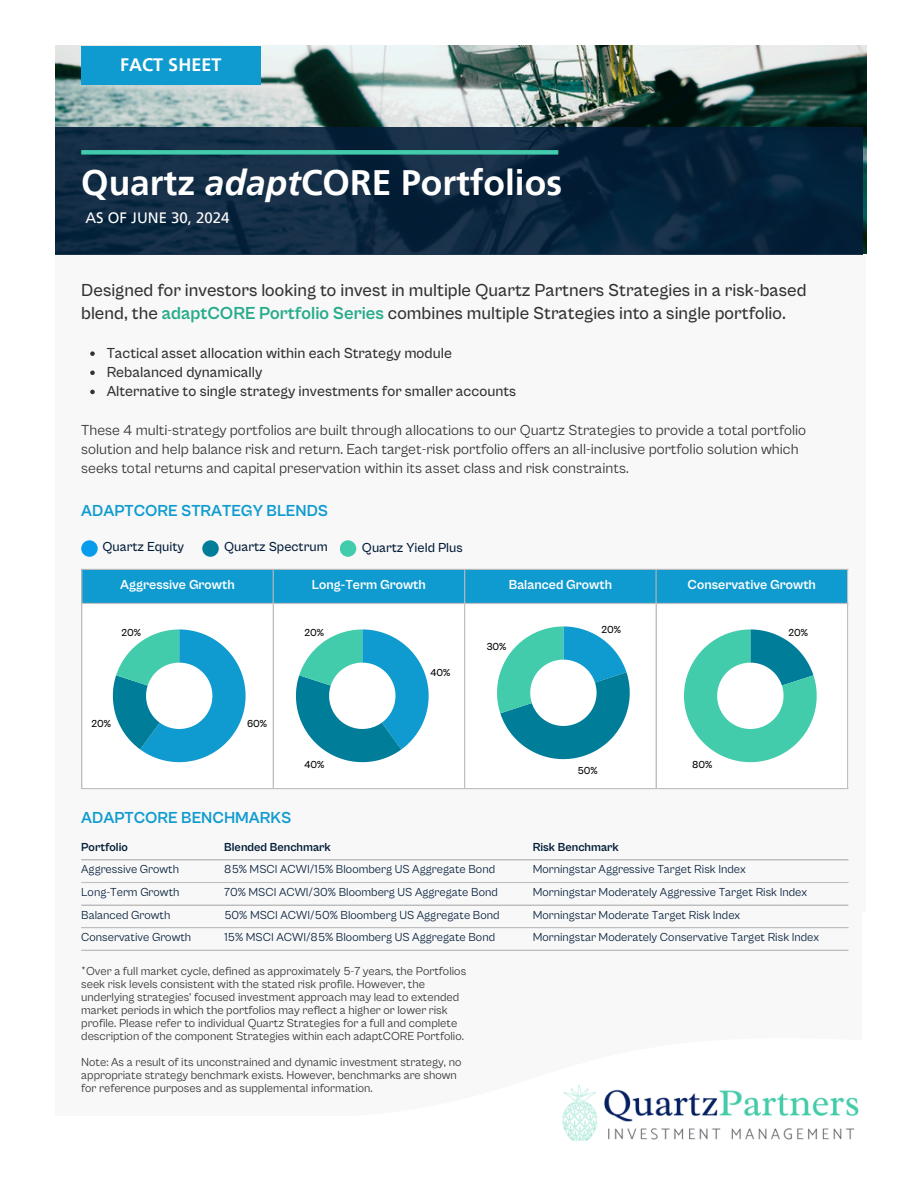
<style>
.page{position:relative;width:918px;height:1188px;background:#fff}
.page>*{position:absolute;margin:0;border:0;box-sizing:border-box;transform-origin:0 0}
.t1{font:700 35.25px "Frutiger LT Pro";color:#fff}
.t2{font:500 18px/22.5px "Cabinet Grotesk";color:#323232}
.t3{font:700 18px "Frutiger LT Pro";color:#fff}
.t4{font:700 16.5px "Cabinet Grotesk";color:#0f9bcf}
.t5{font:15px/19.2px "Cabinet Grotesk";color:#323232}
.t6{font:500 15px/19.2px "Cabinet Grotesk";color:#323232}
.t7{font:15px "Frutiger LT Pro";color:#fff}
.t8{font:700 13.5px "Cabinet Grotesk";color:#fff}
.t9{font:500 13.5px "Cabinet Grotesk";color:#031d39}
.t10{font:12px/13px "Cabinet Grotesk";color:#323232}
.t11{font:12px "Cabinet Grotesk";color:#031d39}
.t12{font:700 12px "Cabinet Grotesk";color:#031d39}
.t13{font:500 10.5px "Cabinet Grotesk";letter-spacing:-.015em;color:#000}
.s1{font-style:italic}
.s2{font-weight:700;color:#27ab8b}
</style>
<div class="page">
<div style="left:55px;top:254px;width:811px;height:875px;background:#f8f8f8"></div>
<div style="left:82px;top:570px;width:765px;height:33px;background:#0f9bcf"></div>
<svg style="left:82px;top:604px;width:672px;height:184px"></svg>
<hr style="left:81px;top:570px;width:1px;height:218px;background:#bfbfbf">
<hr style="left:273px;top:570px;width:1px;height:218px;background:#bfbfbf">
<hr style="left:464px;top:570px;width:1px;height:218px;background:#bfbfbf">
<hr style="left:656px;top:570px;width:1px;height:218px;background:#bfbfbf">
<hr style="left:847px;top:570px;width:1px;height:218px;background:#bfbfbf">
<hr style="left:81px;top:569px;width:767px;height:1px;background:#bfbfbf">
<hr style="left:81px;top:603px;width:767px;height:1px;background:#bfbfbf">
<hr style="left:81px;top:788px;width:767px;height:1px;background:#bfbfbf">
<div style="left:284px;top:1038px;width:634px;height:150px;background:#fff"></div>
<img style="left:55px;top:46px;width:811px;height:208px">
<svg style="left:55px;top:127px;width:808px;height:127px;background:#0c273f"></svg>
<div style="left:81px;top:46px;width:179px;height:39px;background:#0f9bcf"></div>
<div style="left:81px;top:150px;width:477px;height:5px;background:#43ccab"></div>
<img style="left:562px;top:1085px;width:297px;height:57px">
<div style="left:0;top:1117px;width:427px;height:71px;background:#fff"></div>
<div style="left:863px;top:913px;width:55px;height:275px;background:#fff"></div>
<svg style="left:113px;top:629px;width:133px;height:133px"></svg>
<svg style="left:296px;top:629px;width:133px;height:133px"></svg>
<svg style="left:497px;top:626px;width:133px;height:133px"></svg>
<svg style="left:684px;top:629px;width:133px;height:133px"></svg>
<hr style="left:81px;top:859px;width:767px;height:1px;background:#bfbfbf">
<hr style="left:81px;top:882px;width:767px;height:1px;background:#bfbfbf">
<hr style="left:81px;top:905px;width:767px;height:1px;background:#bfbfbf">
<hr style="left:81px;top:927px;width:767px;height:1px;background:#bfbfbf">
<hr style="left:81px;top:950px;width:767px;height:1px;background:#bfbfbf">
<svg style="left:90px;top:351px;width:5px;height:5px"></svg>
<svg style="left:90px;top:371px;width:5px;height:4px"></svg>
<svg style="left:90px;top:390px;width:5px;height:4px"></svg>
<div style="left:81px;top:540px;width:17px;height:17px;background:#099ceb;border-radius:50%"></div>
<div style="left:202px;top:540px;width:17px;height:17px;background:#007d99;border-radius:50%"></div>
<div style="left:340px;top:540px;width:16px;height:17px;background:#43ccab;border-radius:50%"></div>
<h6 class="t3" style="left:120px;top:53px;width:103px">FACT SHEET</h6>
<p class="t1" style="left:81px;top:161px;width:482px">Quartz <span class="s1">adapt</span>CORE Portfolios</p>
<p class="t7" style="left:85px;top:208px;width:146px">AS OF JUNE 30, 2024</p>
<h2 class="t2" style="left:81px;top:280px;width:727px">Designed for investors looking to invest in multiple Quartz Partners Strategies in a risk-based blend, the <span class="s2">adaptCORE Portfolio Series</span> combines multiple Strategies into a single portfolio.</h2>
<p class="t6" style="left:107px;top:344px;width:411px">Tactical asset allocation within each Strategy module<br>Rebalanced dynamically<br>Alternative to single strategy investments for smaller accounts</p>
<p class="t5" style="left:81px;top:421px;width:727px">These 4 multi-strategy portfolios are built through allocations to our Quartz Strategies to provide a total portfolio solution and help balance risk and return. Each target-risk portfolio offers an all-inclusive portfolio solution which seeks total returns and capital preservation within its asset class and risk constraints.</p>
<p class="t4" style="left:81px;top:502px;width:248px">ADAPTCORE STRATEGY BLENDS</p>
<p class="t9" style="left:102px;top:540px;width:83px">Quartz Equity</p>
<p class="t9" style="left:224px;top:540px;width:105px">Quartz Spectrum</p>
<p class="t9" style="left:362px;top:540px;width:102px">Quartz Yield Plus</p>
<p class="t8" style="left:120px;top:577px;width:116px">Aggressive Growth</p>
<h2 class="t8" style="left:312px;top:577px;width:115px">Long-Term Growth</h2>
<h1 class="t8" style="left:509px;top:577px;width:105px">Balanced Growth</h1>
<h4 class="t8" style="left:688px;top:577px;width:130px">Conservative Growth</h4>
<p class="t13" style="left:121px;top:627px;width:21px">20%</p>
<p class="t13" style="left:304px;top:627px;width:21px">20%</p>
<p class="t13" style="left:91px;top:718px;width:21px">20%</p>
<p class="t13" style="left:247px;top:718px;width:21px">60%</p>
<p class="t13" style="left:304px;top:759px;width:22px">40%</p>
<p class="t4" style="left:81px;top:809px;width:212px">ADAPTCORE BENCHMARKS</p>
<p class="t13" style="left:430px;top:667px;width:22px">40%</p>
<p class="t13" style="left:486px;top:641px;width:22px">30%</p>
<p class="t13" style="left:601px;top:624px;width:21px">20%</p>
<p class="t13" style="left:578px;top:765px;width:22px">50%</p>
<p class="t13" style="left:692px;top:759px;width:22px">80%</p>
<p class="t13" style="left:788px;top:627px;width:21px">20%</p>
<h6 class="t12" style="left:81px;top:841px;width:48px">Portfolio</h6>
<p class="t12" style="left:224px;top:841px;width:108px">Blended Benchmark</p>
<p class="t12" style="left:533px;top:841px;width:88px">Risk Benchmark</p>
<p class="t11" style="left:81px;top:863px;width:99px">Aggressive Growth</p>
<p class="t11" style="left:224px;top:863px;width:273px">85% MSCI ACWI/15% Bloomberg US Aggregate Bond</p>
<h2 class="t11" style="left:533px;top:863px;width:215px">Morningstar Aggressive Target Risk Index</h2>
<p class="t11" style="left:81px;top:886px;width:100px">Long-Term Growth</p>
<p class="t11" style="left:224px;top:886px;width:275px">70% MSCI ACWI/30% Bloomberg US Aggregate Bond</p>
<p class="t11" style="left:533px;top:886px;width:276px">Morningstar Moderately Aggressive Target Risk Index</p>
<p class="t11" style="left:81px;top:908px;width:91px">Balanced Growth</p>
<p class="t11" style="left:224px;top:908px;width:277px">50% MSCI ACWI/50% Bloomberg US Aggregate Bond</p>
<p class="t11" style="left:533px;top:908px;width:209px">Morningstar Moderate Target Risk Index</p>
<p class="t11" style="left:81px;top:931px;width:112px">Conservative Growth</p>
<p class="t11" style="left:224px;top:931px;width:273px">15% MSCI ACWI/85% Bloomberg US Aggregate Bond</p>
<p class="t11" style="left:533px;top:931px;width:288px">Morningstar Moderately Conservative Target Risk Index</p>
<p class="t10" style="left:81px;top:965px;width:387px">*Over a full market cycle, defined as approximately 5-7 years, the Portfolios seek risk levels consistent with the stated risk profile. However, the underlying strategies’ focused investment approach may lead to extended market periods in which the portfolios may reflect a higher or lower risk profile. Please refer to individual Quartz Strategies for a full and complete description of the component Strategies within each adaptCORE Portfolio.</p>
<p class="t10" style="left:81px;top:1056px;width:382px">Note: As a result of its unconstrained and dynamic investment strategy, no appropriate strategy benchmark exists. However, benchmarks are shown for reference purposes and as supplemental information.</p>
</div>
